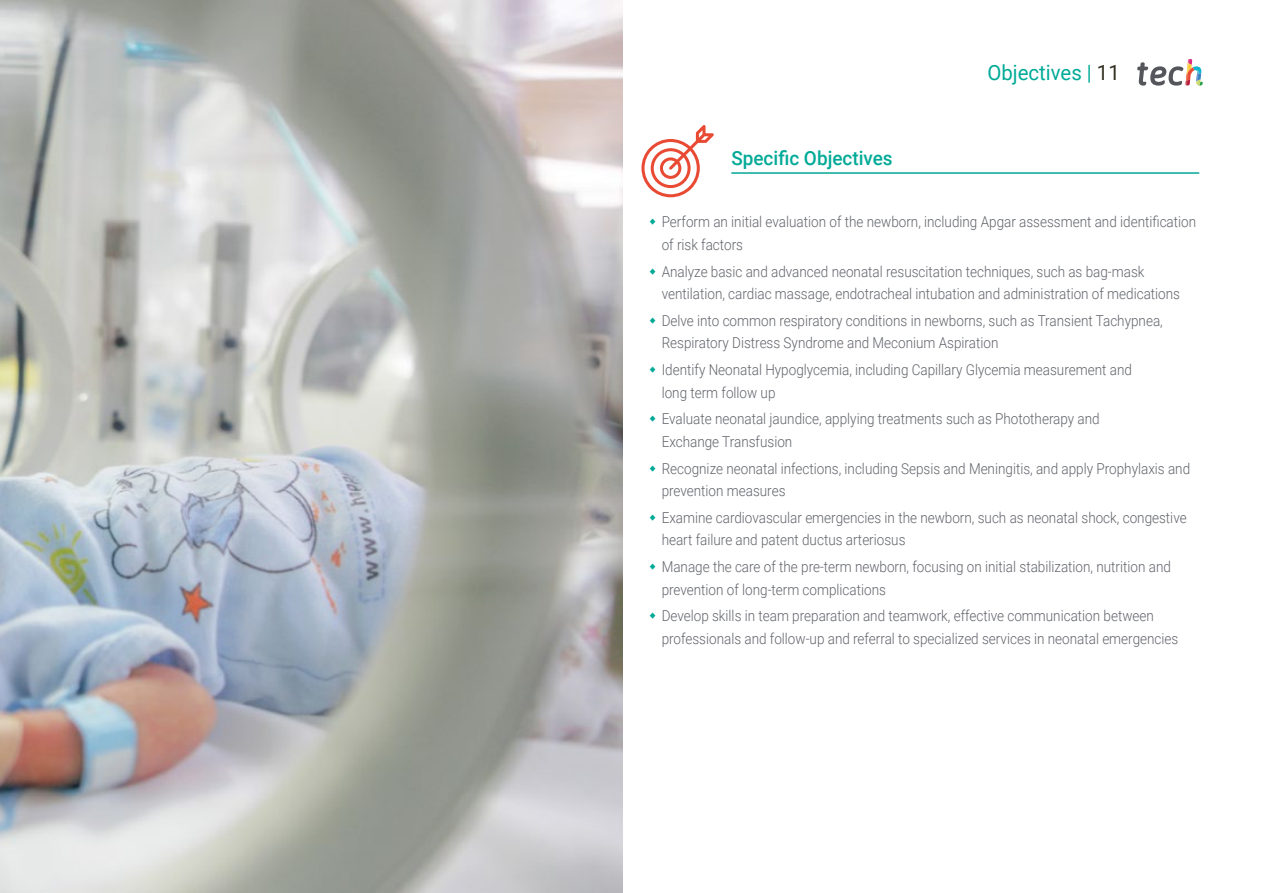
<style>
.page{position:relative;width:1263px;height:893px;background:#fff}
.page>*{position:absolute;margin:0;border:0;box-sizing:border-box;transform-origin:0 0}
.t1{font:21px "Roboto";color:#00aa97}
.t2{font:500 19.5px "Roboto";color:#00aa97}
.t3{font:300 15px/22.5px "Roboto";color:#61646a;scale:.9 1}
.s1{color:#312e20}
</style>
<div class="page">
<img style="left:0;top:0;width:622px;height:893px">
<svg style="left:1137px;top:59px;width:66px;height:27px"></svg>
<svg style="left:641px;top:125px;width:73px;height:72px"></svg>
<hr style="left:731px;top:173px;width:468px;height:1px;background:#00a996">
<h2 class="t2" style="left:731px;top:144px;width:163px">Specific Objectives</h2>
<h1 class="t1" style="left:987px;top:57px;width:134px">Objectives | <span class="s1">11</span></h1>
<p class="t3" style="left:662px;top:210px;width:595px">Perform an initial evaluation of the newborn, including Apgar assessment and identification of risk factors</p>
<p class="t3" style="left:662px;top:259px;width:577px">Analyze basic and advanced neonatal resuscitation techniques, such as bag-mask ventilation, cardiac massage, endotracheal intubation and administration of medications</p>
<p class="t3" style="left:662px;top:309px;width:558px">Delve into common respiratory conditions in newborns, such as Transient Tachypnea,<br>Respiratory Distress Syndrome and Meconium Aspiration</p>
<p class="t3" style="left:662px;top:358px;width:524px">Identify Neonatal Hypoglycemia, including Capillary Glycemia measurement and long term follow up</p>
<p class="t3" style="left:662px;top:407px;width:488px">Evaluate neonatal jaundice, applying treatments such as Phototherapy and<br>Exchange Transfusion</p>
<p class="t3" style="left:662px;top:456px;width:589px">Recognize neonatal infections, including Sepsis and Meningitis, and apply Prophylaxis and prevention measures</p>
<p class="t3" style="left:662px;top:506px;width:585px">Examine cardiovascular emergencies in the newborn, such as neonatal shock, congestive heart failure and patent ductus arteriosus</p>
<p class="t3" style="left:662px;top:555px;width:567px">Manage the care of the pre-term newborn, focusing on initial stabilization, nutrition and prevention of long-term complications</p>
<p class="t3" style="left:662px;top:604px;width:576px">Develop skills in team preparation and teamwork, effective communication between professionals and follow-up and referral to specialized services in neonatal emergencies</p>
</div>
